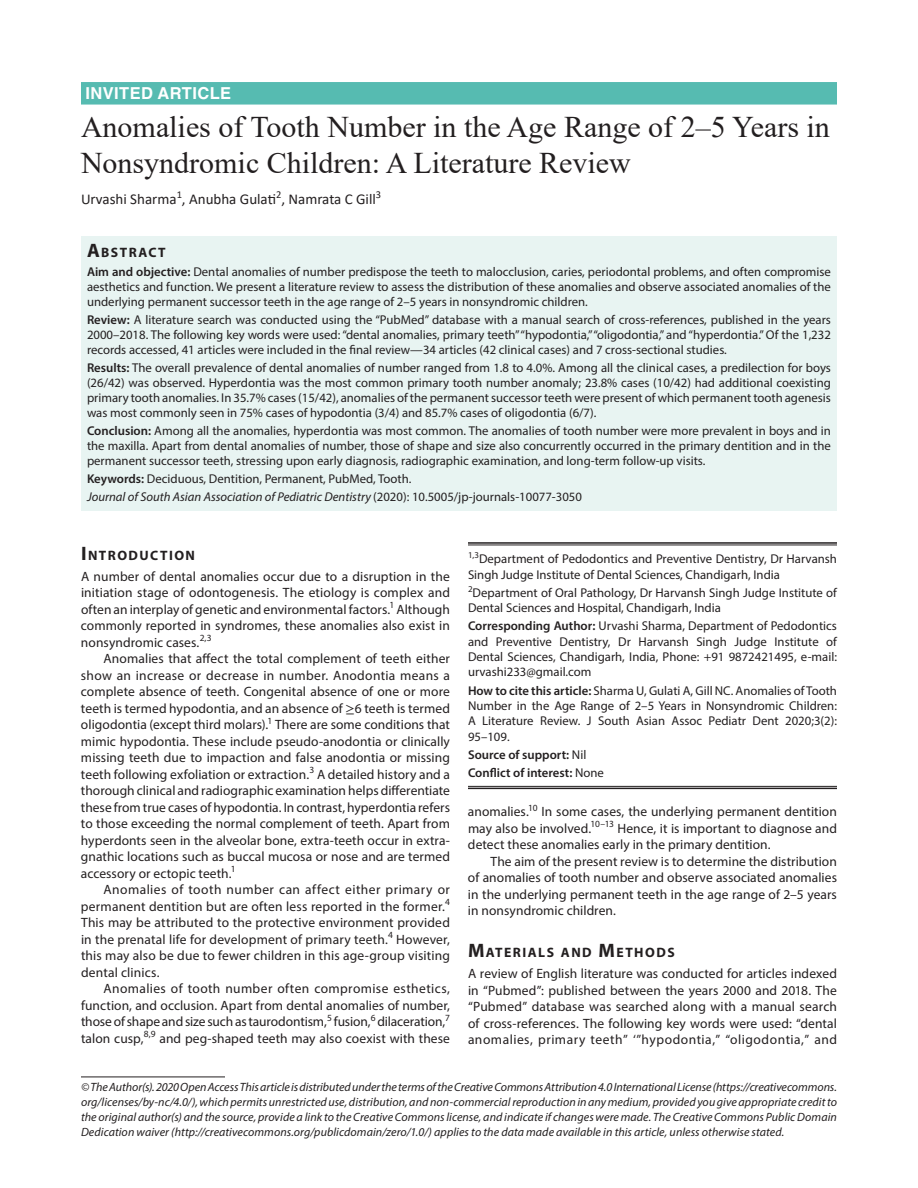
<style>
.page{position:relative;width:918px;height:1188px;background:#fff}
.page>*{position:absolute;margin:0;border:0;box-sizing:border-box;transform-origin:0 0}
.t1{font:30px/36px "Times New Roman";color:#231f20}
.t2{font:700 16.5px "Helvetica LT Std";letter-spacing:.025em;color:#fff}
.t3{font:15px "Calibri";color:#231f20}
.t4{font:700 13.65px "Myriad Pro";letter-spacing:.105em;color:#231f20}
.t5{font:13.5px/16.5px "Myriad Pro";letter-spacing:.005em;color:#231f20;text-align:justify}
.t6{font:12.75px/15px "Myriad Pro";color:#231f20;text-align:justify}
.t7{font:600 12.75px/18.3px "Myriad Pro";color:#231f20}
.t8{font:italic 12px/15px "Myriad Pro";letter-spacing:.005em;color:#231f20;text-align:justify}
.s1{font-size:19.5px}
.s2{font-weight:600}
.s3{font-style:italic}
.s4{font-family:"STIX"}
.s5{font-weight:400}
</style>
<div class="page">
<div style="left:81px;top:82px;width:756px;height:23px;background:#56bbb1"></div>
<div style="left:81px;top:236px;width:756px;height:26px;background:#e8f4f2"></div>
<div style="left:81px;top:261px;width:756px;height:54px;background:#e8f4f2"></div>
<div style="left:81px;top:309px;width:756px;height:54px;background:#e8f4f2"></div>
<div style="left:81px;top:357px;width:756px;height:69px;background:#e8f4f2"></div>
<div style="left:81px;top:420px;width:756px;height:54px;background:#e8f4f2"></div>
<div style="left:81px;top:468px;width:756px;height:24px;background:#e8f4f2"></div>
<div style="left:81px;top:486px;width:756px;height:24px;background:#e8f4f2"></div>
<hr style="left:468px;top:542px;width:369px;height:2px;background:#231f20">
<hr style="left:468px;top:545px;width:369px;height:1px;background:#231f20">
<hr style="left:468px;top:786px;width:369px;height:1px;background:#231f20">
<hr style="left:468px;top:788px;width:369px;height:1px;background:#231f20">
<hr style="left:81px;top:1077px;width:144px;height:1px;background:#231f20">
<p class="t2" style="left:86px;top:83px;width:147px">INVITED ARTICLE</p>
<h1 class="t1" style="left:81px;top:108px;width:750px">Anomalies of Tooth Number in the Age Range of 2–5 Years in<br>Nonsyndromic Children: A Literature Review</h1>
<p class="t3" style="left:81px;top:189px;width:302px">Urvashi Sharma<sup>1</sup>, Anubha Gulati<sup>2</sup>, Namrata C Gill<sup>3</sup></p>
<p class="t4" style="left:87px;top:243px;width:80px"><span class="s1">A</span>BSTRACT</p>
<p class="t6" style="left:87px;top:264px;width:746px"><span class="s2">Aim and objective:</span> Dental anomalies of number predispose the teeth to malocclusion, caries, periodontal problems, and often compromise aesthetics and function. We present a literature review to assess the distribution of these anomalies and observe associated anomalies of the underlying permanent successor teeth in the age range of 2–5 years in nonsyndromic children.</p>
<p class="t6" style="left:87px;top:312px;width:746px"><span class="s2">Review:</span> A literature search was conducted using the “PubMed” database with a manual search of cross-references, published in the years 2000–2018. The following key words were used: “dental anomalies, primary teeth” “hypodontia,” “oligodontia,” and “hyperdontia.” Of the 1,232 records accessed, 41 articles were included in the final review—34 articles (42 clinical cases) and 7 cross-sectional studies.</p>
<p class="t6" style="left:87px;top:360px;width:746px"><span class="s2">Results:</span> The overall prevalence of dental anomalies of number ranged from 1.8 to 4.0%. Among all the clinical cases, a predilection for boys (26/42) was observed. Hyperdontia was the most common primary tooth number anomaly; 23.8% cases (10/42) had additional coexisting primary tooth anomalies. In 35.7% cases (15/42), anomalies of the permanent successor teeth were present of which permanent tooth agenesis was most commonly seen in 75% cases of hypodontia (3/4) and 85.7% cases of oligodontia (6/7).</p>
<p class="t6" style="left:87px;top:423px;width:746px"><span class="s2">Conclusion:</span> Among all the anomalies, hyperdontia was most common. The anomalies of tooth number were more prevalent in boys and in the maxilla. Apart from dental anomalies of number, those of shape and size also concurrently occurred in the primary dentition and in the permanent successor teeth, stressing upon early diagnosis, radiographic examination, and long-term follow-up visits.</p>
<p class="t6" style="left:87px;top:470px;width:497px;line-height:18px"><span class="s2">Keywords:</span> Deciduous, Dentition, Permanent, PubMed, Tooth.<br><span class="s3">Journal of South Asian Association of Pediatric Dentistry</span> (2020): 10.5005/jp-journals-10077-3050</p>
<p class="t4" style="left:81px;top:546px;width:116px"><span class="s1">I</span>NTRODUCTION</p>
<p class="t5" style="left:81px;top:568px;width:370px">A number of dental anomalies occur due to a disruption in the initiation stage of odontogenesis. The etiology is complex and often an interplay of genetic and environmental factors.<sup>1</sup> Although commonly reported in syndromes, these anomalies also exist in nonsyndromic cases.<sup>2,3</sup></p>
<p class="t5" style="left:81px;top:650px;width:371px;text-indent:23px">Anomalies that affect the total complement of teeth either show an increase or decrease in number. Anodontia means a complete absence of teeth. Congenital absence of one or more teeth is termed hypodontia, and an absence of <span class="s4">≥</span>6 teeth is termed oligodontia (except third molars).<sup>1</sup> There are some conditions that mimic hypodontia. These include pseudo-anodontia or clinically missing teeth due to impaction and false anodontia or missing teeth following exfoliation or extraction.<sup>3</sup> A detailed history and a thorough clinical and radiographic examination helps differentiate these from true cases of hypodontia. In contrast, hyperdontia refers to those exceeding the normal complement of teeth. Apart from hyperdonts seen in the alveolar bone, extra-teeth occur in extra&shy;gnathic locations such as buccal mucosa or nose and are termed accessory or ectopic teeth.<sup>1</sup></p>
<p class="t5" style="left:81px;top:881px;width:371px;text-indent:23px">Anomalies of tooth number can affect either primary or permanent dentition but are often less reported in the former.<sup>4<br></sup>This may be attributed to the protective environment provided in the prenatal life for development of primary teeth.<sup>4</sup> However, this may also be due to fewer children in this age-group visiting dental clinics.</p>
<p class="t5" style="left:81px;top:980px;width:371px;text-indent:23px">Anomalies of tooth number often compromise esthetics, function, and occlusion. Apart from dental anomalies of number, those of shape and size such as taurodontism,<sup>5</sup> fusion,<sup>6</sup> dilaceration,<sup>7 </sup>talon cusp,<sup>8,9</sup> and peg-shaped teeth may also coexist with these</p>
<p class="t6" style="left:468px;top:551px;width:371px"><sup>1,3</sup>Department of Pedodontics and Preventive Dentistry, Dr Harvansh<br>Singh Judge Institute of Dental Sciences, Chandigarh, India</p>
<p class="t6" style="left:468px;top:585px;width:371px"><sup>2</sup>Department of Oral Pathology, Dr Harvansh Singh Judge Institute of<br>Dental Sciences and Hospital, Chandigarh, India</p>
<p class="t6" style="left:468px;top:618px;width:371px"><span class="s2">Corresponding Author:</span> Urvashi Sharma, Department of Pedodontics and Preventive Dentistry, Dr Harvansh Singh Judge Institute of Dental Sciences, Chandigarh, India, Phone: +91 9872421495, e-mail: urvashi233@gmail.com</p>
<p class="t6" style="left:468px;top:682px;width:371px"><span class="s2">How to cite this article:</span> Sharma U, Gulati A, Gill NC. Anomalies of Tooth Number in the Age Range of 2–5 Years in Nonsyndromic Children:<br>A Literature Review. J South Asian Assoc Pediatr Dent 2020;3(2):<br>95–109.</p>
<p class="t7" style="left:468px;top:745px;width:137px">Source of support: <span class="s5">Nil<br></span>Conflict of interest: <span class="s5">None</span></p>
<p class="t5" style="left:468px;top:803px;width:371px">anomalies.<sup>10</sup> In some cases, the underlying permanent dentition may also be involved.<sup>10–13</sup> Hence, it is important to diagnose and detect these anomalies early in the primary dentition.</p>
<p class="t5" style="left:468px;top:853px;width:371px;text-indent:23px">The aim of the present review is to determine the distribution of anomalies of tooth number and observe associated anomalies in the underlying permanent teeth in the age range of 2–5 years in nonsyndromic children.</p>
<p class="t4" style="left:468px;top:944px;width:208px"><span class="s1">M</span>ATERIALS AND <span class="s1">M</span>ETHODS</p>
<p class="t5" style="left:468px;top:965px;width:371px">A review of English literature was conducted for articles indexed in “Pubmed”: published between the years 2000 and 2018. The “Pubmed” database was searched along with a manual search of cross-references. The following key words were used: “dental anomalies, primary teeth” ‘”hypodontia,” “oligodontia,” and</p>
<p class="t8" style="left:81px;top:1079px;width:758px">© The Author(s). 2020 Open Access This article is distributed under the terms of the Creative Commons Attribution 4.0 International License (https://creativecommons. org/licenses/by-nc/4.0/), which permits unrestricted use, distribution, and non-commercial reproduction in any medium, provided you give appropriate credit to the original author(s) and the source, provide a link to the Creative Commons license, and indicate if changes were made. The Creative Commons Public Domain Dedication waiver (http://creativecommons.org/publicdomain/zero/1.0/) applies to the data made available in this article, unless otherwise stated.</p>
</div>
